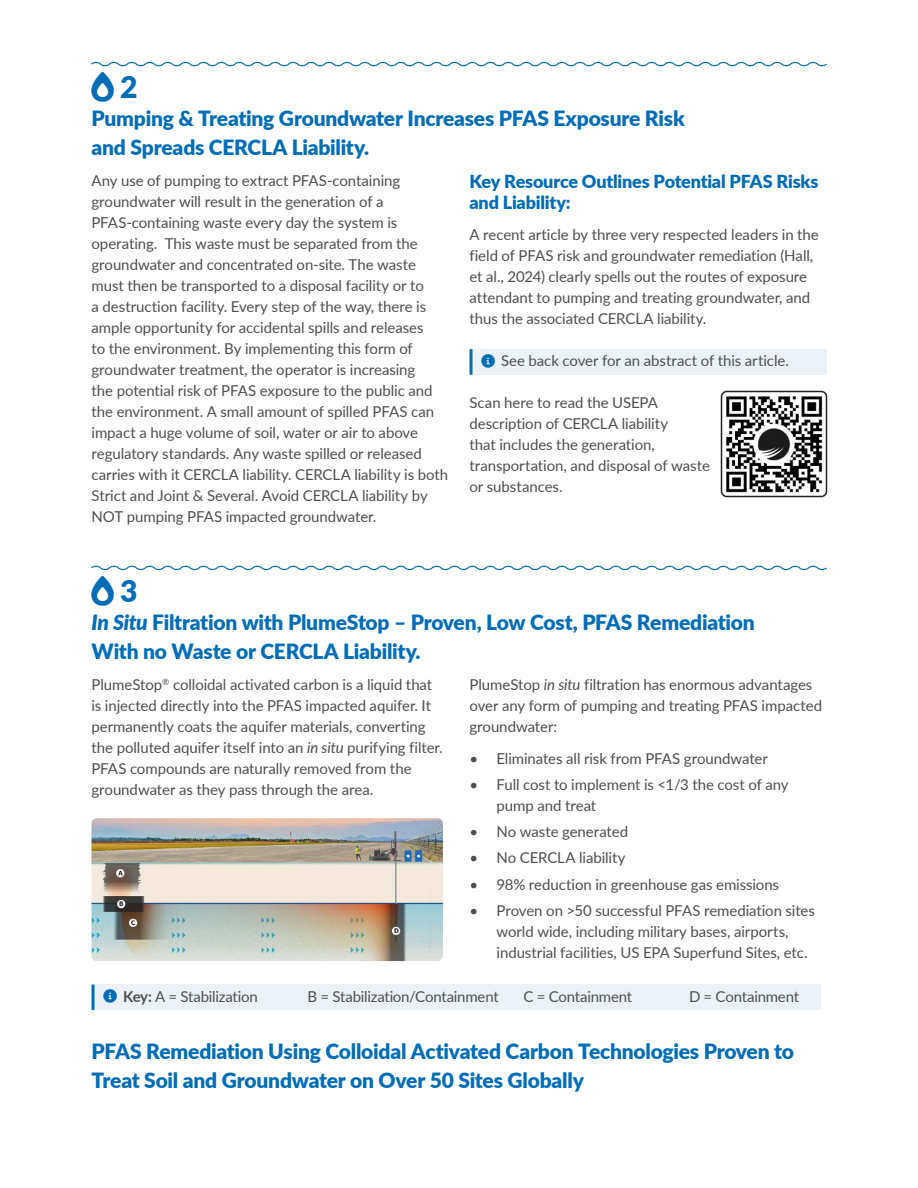
<style>
.page{position:relative;width:918px;height:1188px;background:#fff}
.page>*{position:absolute;margin:0;border:0;box-sizing:border-box;transform-origin:0 0}
.t1{font:900 30px "Lato";color:#006db6}
.t2{font:900 21px/28.5px "Lato";letter-spacing:-.01em;color:#006db6}
.t3{font:900 18px/21px "Lato";letter-spacing:-.01em;color:#006db6}
.t4{font:15px/21px "Lato";letter-spacing:-.005em;color:#4e4e4e}
.s1{font-style:italic}
.s2{font-weight:700}
</style>
<div class="page">
<div style="left:471px;top:349px;width:355px;height:26px;background:#ebf3f9"></div>
<hr style="left:470px;top:349px;width:2px;height:26px;background:#006db6">
<img style="left:92px;top:818px;width:351px;height:143px">
<img style="left:722px;top:392px;width:104px;height:104px">
<div style="left:721px;top:391px;width:106px;height:106px;border:2px solid #212121;border-radius:5px"></div>
<div style="left:93px;top:985px;width:727px;height:25px;background:#ebf3f9"></div>
<hr style="left:92px;top:985px;width:2px;height:25px;background:#006db6">
<svg style="left:91px;top:61px;width:736px;height:6px"></svg>
<svg style="left:91px;top:565px;width:736px;height:6px"></svg>
<h1 class="t1" style="left:120px;top:64px;width:19px">2</h1>
<h2 class="t2" style="left:92px;top:103px;width:595px">Pumping &amp; Treating Groundwater Increases PFAS Exposure Risk and Spreads CERCLA Liability.</h2>
<p class="t4" style="left:92px;top:169px;width:358px">Any use of pumping to extract PFAS-containing groundwater will result in the generation of a PFAS-containing waste every day the system is operating. This waste must be separated from the groundwater and concentrated on-site. The waste must then be transported to a disposal facility or to<br>a destruction facility. Every step of the way, there is ample opportunity for accidental spills and releases<br>to the environment. By implementing this form of groundwater treatment, the operator is increasing<br>the potential risk of PFAS exposure to the public and the environment. A small amount of spilled PFAS can impact a huge volume of soil, water or air to above regulatory standards. Any waste spilled or released carries with it CERCLA liability. CERCLA liability is both Strict and Joint &amp; Several. Avoid CERCLA liability by NOT pumping PFAS impacted groundwater.</p>
<p class="t3" style="left:470px;top:170px;width:351px">Key Resource Outlines Potential PFAS Risks and Liability:</p>
<p class="t4" style="left:470px;top:224px;width:351px">A recent article by three very respected leaders in the field of PFAS risk and groundwater remediation (Hall, et al., 2024) clearly spells out the routes of exposure attendant to pumping and treating groundwater, and thus the associated CERCLA liability.</p>
<p class="t4" style="left:501px;top:350px;width:289px">See back cover for an abstract of this article.</p>
<p class="t4" style="left:470px;top:392px;width:242px">Scan here to read the USEPA description of CERCLA liability<br>that includes the generation, transportation, and disposal of waste or substances.</p>
<h1 class="t1" style="left:120px;top:568px;width:19px">3</h1>
<h2 class="t2" style="left:92px;top:607px;width:665px"><span class="s1">In Situ</span> Filtration with PlumeStop – Proven, Low Cost, PFAS Remediation<br>With no Waste or CERCLA Liability.</h2>
<p class="t4" style="left:92px;top:674px;width:353px">PlumeStop<sup>®</sup> colloidal activated carbon is a liquid that is injected directly into the PFAS impacted aquifer. It permanently coats the aquifer materials, converting the polluted aquifer itself into an <span class="s1">in situ</span> purifying filter.<br>PFAS compounds are naturally removed from the groundwater as they pass through the area.</p>
<p class="t4" style="left:470px;top:674px;width:354px">PlumeStop <span class="s1">in situ</span> filtration has enormous advantages over any form of pumping and treating PFAS impacted groundwater:</p>
<p class="t4" style="left:470px;top:747px;width:300px">• Eliminates all risk from PFAS groundwater</p>
<p class="t4" style="left:497px;top:773px;width:294px;text-indent:-27px">• Full cost to implement is &lt;1/3 the cost of any pump and treat</p>
<p class="t4" style="left:470px;top:821px;width:160px">• No waste generated</p>
<p class="t4" style="left:470px;top:847px;width:157px">• No CERCLA liability</p>
<p class="t4" style="left:470px;top:873px;width:311px">• 98% reduction in greenhouse gas emissions</p>
<p class="t4" style="left:497px;top:899px;width:320px;text-indent:-27px">• Proven on &gt;50 successful PFAS remediation sites world wide, including military bases, airports, industrial facilities, US EPA Superfund Sites, etc.</p>
<p class="t4" style="left:123px;top:985px;width:136px"><span class="s2">Key:</span> A = Stabilization</p>
<p class="t4" style="left:308px;top:985px;width:193px">B = Stabilization/Containment</p>
<p class="t4" style="left:524px;top:985px;width:110px">C = Containment</p>
<p class="t4" style="left:689px;top:985px;width:112px">D = Containment</p>
<h2 class="t2" style="left:92px;top:1036px;width:704px">PFAS Remediation Using Colloidal Activated Carbon Technologies Proven to<br>Treat Soil and Groundwater on Over 50 Sites Globally</h2>
</div>
